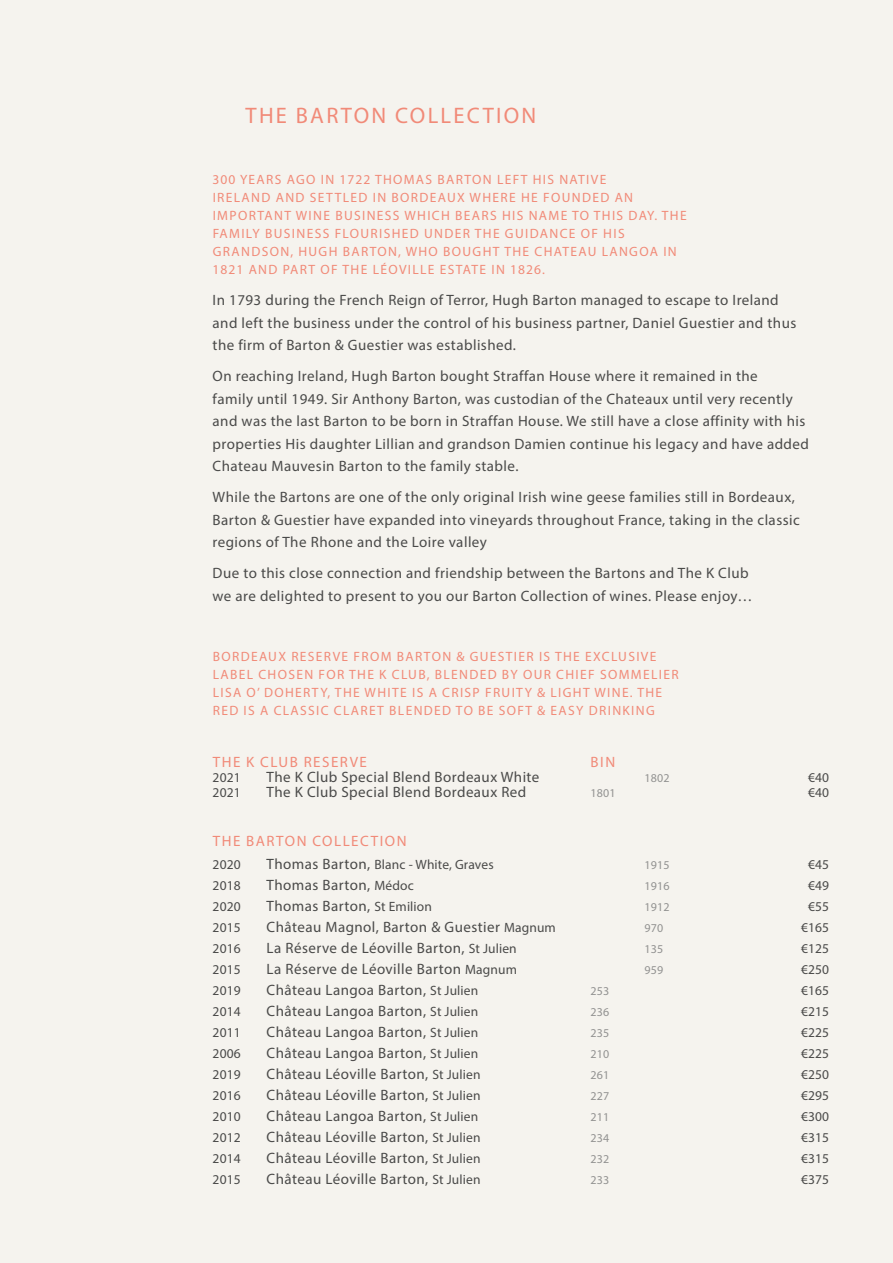
<style>
.page{position:relative;width:893px;height:1263px;background:#f5f3ee}
.page>*{position:absolute;margin:0;border:0;box-sizing:border-box;transform-origin:0 0}
.t1{font:22.5px "Myriad Pro";letter-spacing:.1em;color:#f18a78}
.t2{font:15px/22.5px "Myriad Pro";letter-spacing:.03em;color:#4a4a49}
.t3{font:15px "Myriad Pro";letter-spacing:.1em;color:#f18a78}
.t4{font:13.5px/18px "Myriad Pro";letter-spacing:.1em;color:#f18a78}
.t5{font:13.5px "Myriad Pro";letter-spacing:.01em;color:#4a4a49}
.t6{font:12px "Myriad Pro";letter-spacing:.01em;color:#929291}
.s1{font-size:15px}
.s2{font-size:13.5px}
</style>
<div class="page">
<h1 class="t1" style="left:246px;top:102px;width:292px">THE BARTON COLLECTION</h1>
<p class="t4" style="left:213px;top:170px;width:476px">300 YEARS AGO IN 1722 THOMAS BARTON LEFT HIS NATIVE<br>IRELAND AND SETTLED IN BORDEAUX WHERE HE FOUNDED AN IMPORTANT WINE BUSINESS WHICH BEARS HIS NAME TO THIS DAY. THE FAMILY BUSINESS FLOURISHED UNDER THE GUIDANCE OF HIS GRANDSON, HUGH BARTON, WHO BOUGHT THE CHATEAU LANGOA IN 1821 AND PART OF THE LÉOVILLE ESTATE IN 1826.</p>
<p class="t2" style="left:213px;top:288px;width:585px">In 1793 during the French Reign of Terror, Hugh Barton managed to escape to Ireland and left the business under the control of his business partner, Daniel Guestier and thus the firm of Barton &amp; Guestier was established.</p>
<p class="t2" style="left:213px;top:364px;width:598px">On reaching Ireland, Hugh Barton bought Straffan House where it remained in the<br>family until 1949. Sir Anthony Barton, was custodian of the Chateaux until very recently and was the last Barton to be born in Straffan House. We still have a close affinity with his properties His daughter Lillian and grandson Damien continue his legacy and have added Chateau Mauvesin Barton to the family stable.</p>
<p class="t2" style="left:213px;top:485px;width:589px">While the Bartons are one of the only original Irish wine geese families still in Bordeaux,<br>Barton &amp; Guestier have expanded into vineyards throughout France, taking in the classic regions of The Rhone and the Loire valley</p>
<p class="t2" style="left:213px;top:561px;width:541px">Due to this close connection and friendship between the Bartons and The K Club we are delighted to present to you our Barton Collection of wines. Please enjoy…</p>
<p class="t4" style="left:213px;top:647px;width:467px">BORDEAUX RESERVE FROM BARTON &amp; GUESTIER IS THE EXCLUSIVE LABEL CHOSEN FOR THE K CLUB, BLENDED BY OUR CHIEF SOMMELIER LISA O’ DOHERTY, THE WHITE IS A CRISP FRUITY &amp; LIGHT WINE. THE RED IS A CLASSIC CLARET BLENDED TO BE SOFT &amp; EASY DRINKING</p>
<p class="t3" style="left:213px;top:753px;width:156px">THE K CLUB RESERVE</p>
<p class="t3" style="left:591px;top:753px;width:26px">BIN</p>
<p class="t5" style="left:213px;top:769px;width:30px">2021</p>
<p class="t2" style="left:267px;top:766px;width:274px">The K Club Special Blend Bordeaux White</p>
<p class="t6" style="left:645px;top:771px;width:26px">1802</p>
<p class="t5" style="left:808px;top:769px;width:23px">€40</p>
<p class="t5" style="left:213px;top:784px;width:30px">2021</p>
<p class="t2" style="left:267px;top:781px;width:261px">The K Club Special Blend Bordeaux Red</p>
<p class="t6" style="left:591px;top:786px;width:26px">1801</p>
<p class="t5" style="left:808px;top:784px;width:23px">€40</p>
<p class="t3" style="left:213px;top:832px;width:195px">THE BARTON COLLECTION</p>
<p class="t5" style="left:213px;top:856px;width:30px">2020</p>
<p class="t5" style="left:267px;top:856px;width:229px"><span class="s1">Thomas Barton,</span> Blanc - White, Graves</p>
<p class="t6" style="left:645px;top:857px;width:26px">1915</p>
<p class="t5" style="left:808px;top:856px;width:23px">€45</p>
<p class="t5" style="left:213px;top:877px;width:30px">2018</p>
<p class="t2" style="left:267px;top:873px;width:149px">Thomas Barton, <span class="s2">Médoc</span></p>
<p class="t6" style="left:645px;top:878px;width:26px">1916</p>
<p class="t5" style="left:808px;top:877px;width:23px">€49</p>
<p class="t5" style="left:213px;top:898px;width:30px">2020</p>
<p class="t2" style="left:267px;top:894px;width:167px">Thomas Barton, <span class="s2">St Emilion</span></p>
<p class="t6" style="left:645px;top:899px;width:26px">1912</p>
<p class="t5" style="left:808px;top:898px;width:23px">€55</p>
<p class="t5" style="left:213px;top:919px;width:30px">2015</p>
<p class="t2" style="left:267px;top:915px;width:291px">Château Magnol, Barton &amp; Guestier <span class="s2">Magnum</span></p>
<p class="t6" style="left:645px;top:920px;width:20px">970</p>
<p class="t5" style="left:801px;top:919px;width:30px">€165</p>
<p class="t5" style="left:213px;top:940px;width:30px">2016</p>
<p class="t2" style="left:267px;top:936px;width:252px">La Réserve de Léoville Barton, <span class="s2">St Julien</span></p>
<p class="t6" style="left:645px;top:941px;width:20px">135</p>
<p class="t5" style="left:801px;top:940px;width:30px">€125</p>
<p class="t5" style="left:213px;top:961px;width:30px">2015</p>
<p class="t2" style="left:267px;top:957px;width:252px">La Réserve de Léoville Barton <span class="s2">Magnum</span></p>
<p class="t6" style="left:645px;top:962px;width:20px">959</p>
<p class="t5" style="left:801px;top:961px;width:30px">€250</p>
<p class="t5" style="left:213px;top:982px;width:30px">2019</p>
<p class="t2" style="left:267px;top:978px;width:213px">Château Langoa Barton, <span class="s2">St Julien</span></p>
<p class="t6" style="left:591px;top:983px;width:20px">253</p>
<p class="t5" style="left:801px;top:982px;width:30px">€165</p>
<p class="t5" style="left:213px;top:1003px;width:30px">2014</p>
<p class="t2" style="left:267px;top:999px;width:213px">Château Langoa Barton, <span class="s2">St Julien</span></p>
<p class="t6" style="left:591px;top:1004px;width:20px">236</p>
<p class="t5" style="left:801px;top:1003px;width:30px">€215</p>
<p class="t5" style="left:213px;top:1024px;width:30px">2011</p>
<p class="t2" style="left:267px;top:1020px;width:213px">Château Langoa Barton, <span class="s2">St Julien</span></p>
<p class="t6" style="left:591px;top:1025px;width:20px">235</p>
<p class="t5" style="left:801px;top:1024px;width:30px">€225</p>
<p class="t5" style="left:213px;top:1045px;width:30px">2006</p>
<p class="t2" style="left:267px;top:1041px;width:213px">Château Langoa Barton, <span class="s2">St Julien</span></p>
<p class="t6" style="left:591px;top:1046px;width:20px">210</p>
<p class="t5" style="left:801px;top:1045px;width:30px">€225</p>
<p class="t5" style="left:213px;top:1066px;width:30px">2019</p>
<p class="t2" style="left:267px;top:1062px;width:215px">Château Léoville Barton, <span class="s2">St Julien</span></p>
<p class="t6" style="left:591px;top:1067px;width:20px">261</p>
<p class="t5" style="left:801px;top:1066px;width:30px">€250</p>
<p class="t5" style="left:213px;top:1087px;width:30px">2016</p>
<p class="t2" style="left:267px;top:1083px;width:215px">Château Léoville Barton, <span class="s2">St Julien</span></p>
<p class="t6" style="left:591px;top:1088px;width:20px">227</p>
<p class="t5" style="left:801px;top:1087px;width:30px">€295</p>
<p class="t5" style="left:213px;top:1108px;width:30px">2010</p>
<p class="t2" style="left:267px;top:1104px;width:213px">Château Langoa Barton, <span class="s2">St Julien</span></p>
<p class="t6" style="left:591px;top:1109px;width:20px">211</p>
<p class="t5" style="left:801px;top:1108px;width:30px">€300</p>
<p class="t5" style="left:213px;top:1129px;width:30px">2012</p>
<p class="t2" style="left:267px;top:1125px;width:215px">Château Léoville Barton, <span class="s2">St Julien</span></p>
<p class="t6" style="left:591px;top:1130px;width:20px">234</p>
<p class="t5" style="left:801px;top:1129px;width:30px">€315</p>
<p class="t5" style="left:213px;top:1150px;width:30px">2014</p>
<p class="t2" style="left:267px;top:1146px;width:215px">Château Léoville Barton, <span class="s2">St Julien</span></p>
<p class="t6" style="left:591px;top:1151px;width:20px">232</p>
<p class="t5" style="left:801px;top:1150px;width:30px">€315</p>
<p class="t5" style="left:213px;top:1171px;width:30px">2015</p>
<p class="t2" style="left:267px;top:1167px;width:215px">Château Léoville Barton, <span class="s2">St Julien</span></p>
<p class="t6" style="left:591px;top:1172px;width:20px">233</p>
<p class="t5" style="left:801px;top:1171px;width:30px">€375</p>
</div>
